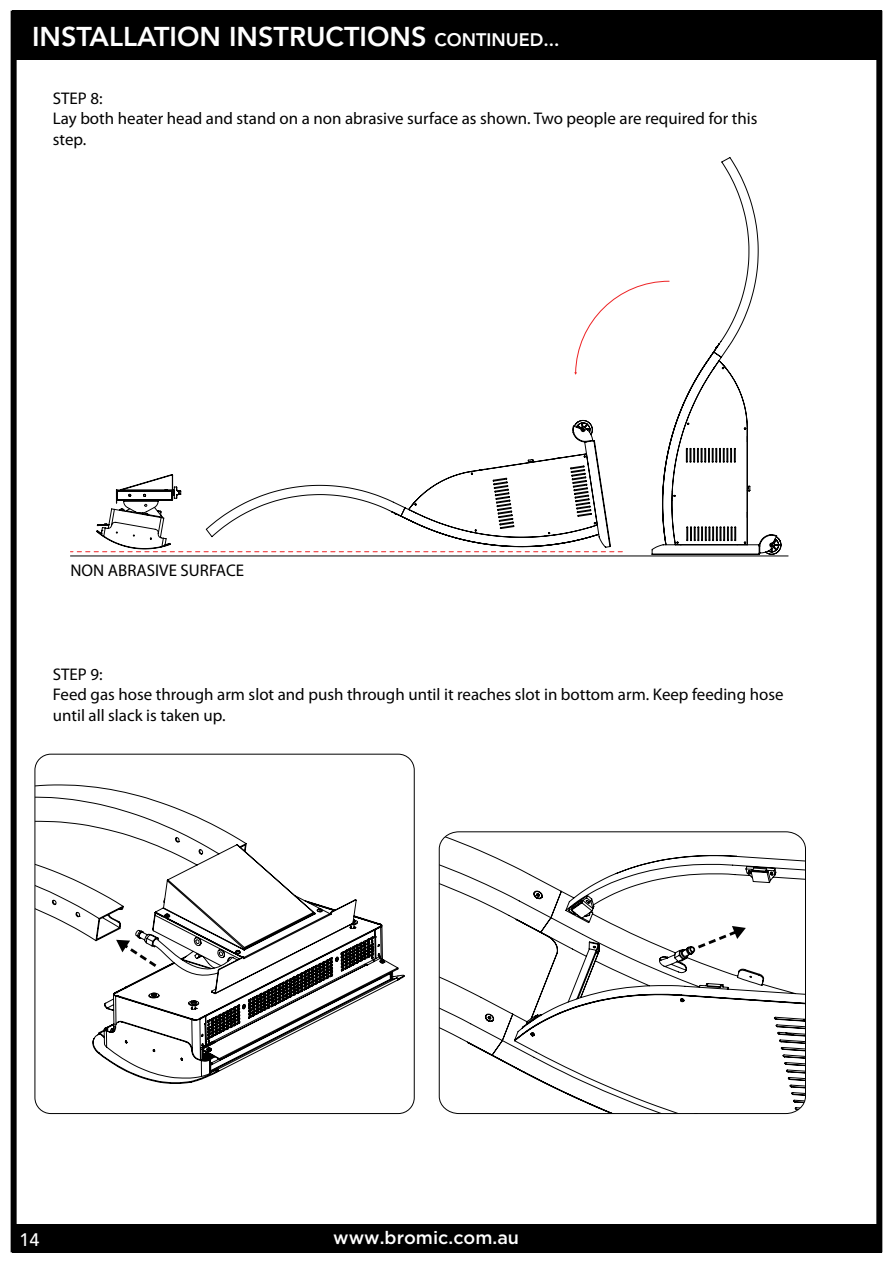
<style>
.page{position:relative;width:893px;height:1263px;background:#fff}
.page>*{position:absolute;margin:0;border:0;box-sizing:border-box;transform-origin:0 0}
.t1{font:800 27px "Avenir";color:#fff}
.t2{font:500 18px "Gotham";color:#fff}
.t3{font:500 18px "Avenir";color:#fff}
.t4{font:16.95px/20.2px "Myriad Pro";color:#000}
.s1{font-size:18px}
</style>
<div class="page">
<div style="left:12px;top:1224px;width:870px;height:29px;background:#000"></div>
<div style="left:11px;top:11px;width:871px;height:1241px;border:6px solid #000"></div>
<div style="left:12px;top:10px;width:870px;height:50px;background:#000"></div>
<svg style="left:652px;top:157px;width:129px;height:398px"></svg>
<svg style="left:458px;top:420px;width:142px;height:54px"></svg>
<hr style="left:70px;top:556px;width:718px;height:1px;background:#010101">
<svg style="left:574px;top:281px;width:95px;height:94px"></svg>
<svg style="left:439px;top:831px;width:367px;height:283px"></svg>
<svg style="left:70px;top:474px;width:552px;height:78px"></svg>
<svg style="left:695px;top:926px;width:51px;height:25px"></svg>
<svg style="left:37px;top:785px;width:368px;height:299px"></svg>
<svg style="left:116px;top:939px;width:117px;height:48px"></svg>
<div style="left:35px;top:754px;width:379px;height:360px;border:1px solid #000;border-radius:16px"></div>
<h1 class="t1" style="left:32px;top:21px;width:529px">INSTALLATION INSTRUCTIONS <span class="s1">CONTINUED...</span></h1>
<p class="t4" style="left:53px;top:88px;width:706px">STEP 8:<br>Lay both heater head and stand on a non abrasive surface as shown. Two people are required for this step.</p>
<p class="t4" style="left:70px;top:560px;width:175px">NON ABRASIVE SURFACE</p>
<p class="t4" style="left:53px;top:664px;width:732px">STEP 9:<br>Feed gas hose through arm slot and push through until it reaches slot in bottom arm. Keep feeding hose until all slack is taken up.</p>
<p class="t3" style="left:19px;top:1229px;width:22px">14</p>
<p class="t2" style="left:333px;top:1227px;width:187px">www.bromic.com.au</p>
</div>
